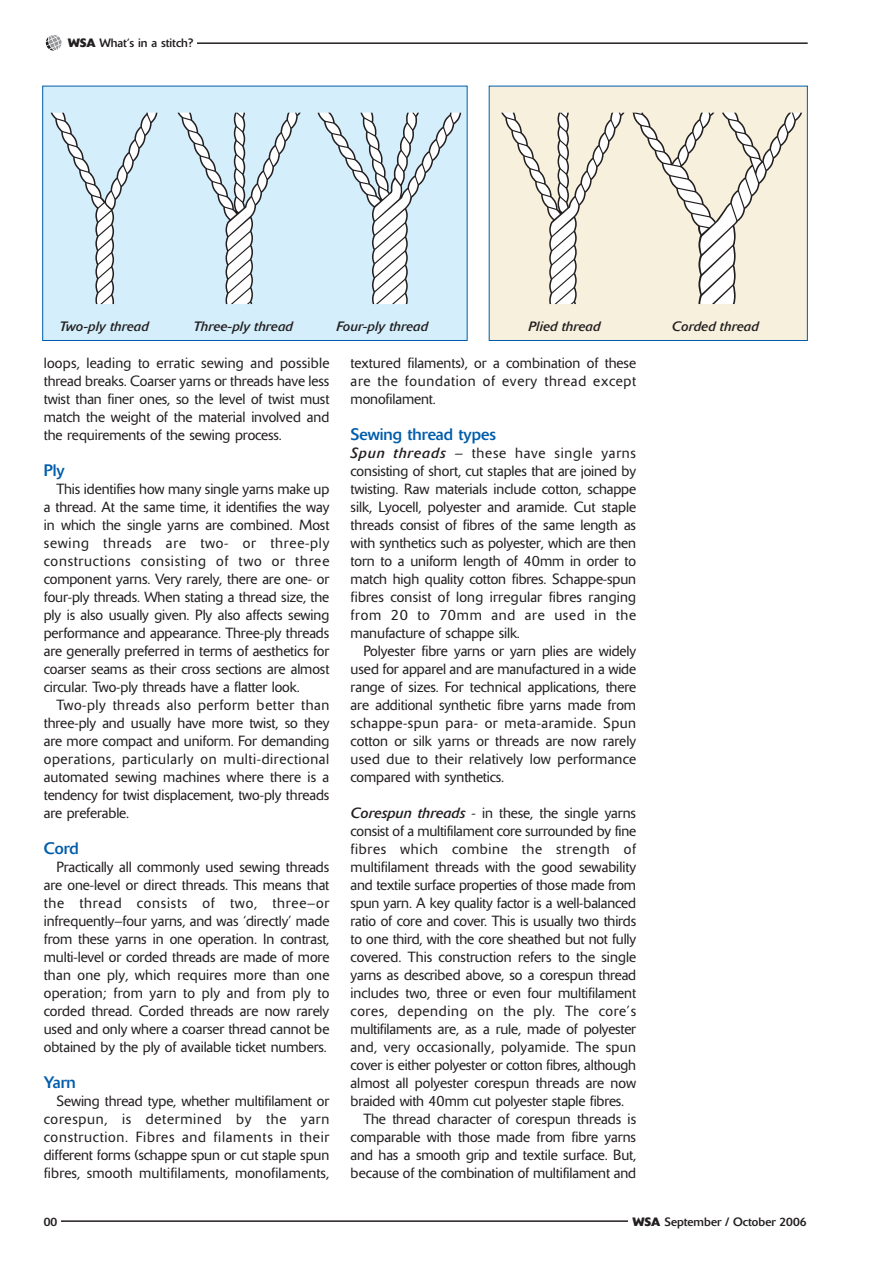
<style>
.page{position:relative;width:893px;height:1263px;background:#fff}
.page>*{position:absolute;margin:0;border:0;box-sizing:border-box;transform-origin:0 0}
.t1{font:16.5px "Delta";color:#015dab}
.t2{font:300 14.7px/18px "Delta";letter-spacing:-.005em;color:#231f20;text-align:justify}
.t3{font:300 14.7px "Delta";letter-spacing:.045em;color:#231f20}
.t4{font:300 14.7px "Delta";letter-spacing:.025em;color:#231f20}
.t5{font:italic 13.5px "Delta";color:#231f20}
.t6{font:12px "Delta";color:#231f20}
.s1{font-weight:700}
.s2{font-weight:400;font-style:italic}
</style>
<div class="page">
<hr style="left:42px;top:1220px;width:766px;height:2px;background:#231f20">
<hr style="left:85px;top:42px;width:723px;height:2px;background:#231f20">
<div style="left:42px;top:1215px;width:19px;height:16px;background:#fff"></div>
<div style="left:629px;top:1215px;width:179px;height:16px;background:#fff"></div>
<div style="left:66px;top:37px;width:131px;height:15px;background:#fff"></div>
<svg style="left:46px;top:35px;width:16px;height:16px"></svg>
<div style="left:43px;top:86px;width:424px;height:254px;background:#d4effb"></div>
<svg style="left:51px;top:113px;width:106px;height:191px"></svg>
<svg style="left:318px;top:113px;width:143px;height:191px"></svg>
<svg style="left:177px;top:113px;width:124px;height:191px"></svg>
<div style="left:42px;top:86px;width:426px;height:255px;border:1px solid #015dab"></div>
<div style="left:489px;top:86px;width:318px;height:254px;background:#f6f0dd"></div>
<svg style="left:632px;top:113px;width:170px;height:191px"></svg>
<svg style="left:501px;top:113px;width:123px;height:191px"></svg>
<div style="left:489px;top:86px;width:319px;height:255px;border:1px solid #015dab"></div>
<p class="t6" style="left:68px;top:38px;width:127px"><span class="s1">WSA</span> What’s in a stitch?</p>
<p class="t5" style="left:60px;top:321px;width:91px">Two-ply thread</p>
<p class="t5" style="left:194px;top:321px;width:101px">Three-ply thread</p>
<p class="t5" style="left:336px;top:321px;width:94px">Four-ply thread</p>
<p class="t5" style="left:528px;top:321px;width:74px">Plied thread</p>
<p class="t5" style="left:672px;top:321px;width:89px">Corded thread</p>
<p class="t2" style="left:44px;top:355px;width:287px">loops, leading to erratic sewing and possible thread breaks. Coarser yarns or threads have less twist than finer ones, so the level of twist must match the weight of the material involved and the requirements of the sewing process.</p>
<p class="t1" style="left:44px;top:464px;width:22px">Ply</p>
<p class="t2" style="left:44px;top:481px;width:287px;text-indent:13px">This identifies how many single yarns make up a thread. At the same time, it identifies the way in which the single yarns are combined. Most sewing threads are two- or three-ply constructions consisting of two or three component yarns. Very rarely, there are one- or four-ply threads. When stating a thread size, the ply is also usually given. Ply also affects sewing performance and appearance. Three-ply threads are generally preferred in terms of aesthetics for coarser seams as their cross sections are almost circular. Two-ply threads have a flatter look.</p>
<p class="t2" style="left:44px;top:697px;width:287px;text-indent:13px">Two-ply threads also perform better than three-ply and usually have more twist, so they are more compact and uniform. For demanding operations, particularly on multi-directional automated sewing machines where there is a tendency for twist displacement, two-ply threads are preferable.</p>
<p class="t1" style="left:44px;top:842px;width:37px">Cord</p>
<p class="t2" style="left:44px;top:859px;width:287px;text-indent:13px">Practically all commonly used sewing threads are one-level or direct threads. This means that the thread consists of two, three–or infrequently–four yarns, and was ‘directly’ made from these yarns in one operation. In contrast, multi-level or corded threads are made of more than one ply, which requires more than one operation; from yarn to ply and from ply to corded thread. Corded threads are now rarely used and only where a coarser thread cannot be obtained by the ply of available ticket numbers.</p>
<p class="t1" style="left:44px;top:1076px;width:33px">Yarn</p>
<p class="t2" style="left:44px;top:1093px;width:287px;text-indent:13px">Sewing thread type, whether multifilament or corespun, is determined by the yarn construction. Fibres and filaments in their different forms (schappe spun or cut staple spun fibres, smooth multifilaments, monofilaments,</p>
<p class="t2" style="left:351px;top:355px;width:287px">textured filaments), or a combination of these are the foundation of every thread except monofilament.</p>
<p class="t1" style="left:351px;top:428px;width:147px">Sewing thread types</p>
<p class="t2" style="left:351px;top:445px;width:287px"><span class="s2">Spun threads</span> – these have single yarns consisting of short, cut staples that are joined by twisting. Raw materials include cotton, schappe silk, Lyocell, polyester and aramide. Cut staple threads consist of fibres of the same length as with synthetics such as polyester, which are then torn to a uniform length of 40mm in order to match high quality cotton fibres. Schappe-spun fibres consist of long irregular fibres ranging from 20 to 70mm and are used in the manufacture of schappe silk.</p>
<p class="t2" style="left:351px;top:643px;width:287px;text-indent:13px">Polyester fibre yarns or yarn plies are widely used for apparel and are manufactured in a wide range of sizes. For technical applications, there are additional synthetic fibre yarns made from schappe-spun para- or meta-aramide. Spun cotton or silk yarns or threads are now rarely used due to their relatively low performance compared with synthetics.</p>
<p class="t2" style="left:351px;top:805px;width:287px"><span class="s2">Corespun threads</span> - in these, the single yarns</p>
<p class="t2" style="left:351px;top:823px;width:287px">consist of a multifilament core surrounded by fine</p>
<p class="t3" style="left:351px;top:843px;width:287px">fibres which combine the strength of</p>
<p class="t2" style="left:351px;top:859px;width:287px">multifilament threads with the good sewability</p>
<p class="t2" style="left:351px;top:877px;width:287px">and textile surface properties of those made from</p>
<p class="t2" style="left:351px;top:895px;width:287px">spun yarn. A key quality factor is a well-balanced</p>
<p class="t2" style="left:351px;top:913px;width:287px">ratio of core and cover. This is usually two thirds</p>
<p class="t2" style="left:351px;top:931px;width:287px">to one third, with the core sheathed but not fully</p>
<p class="t2" style="left:351px;top:949px;width:287px">covered. This construction refers to the single</p>
<p class="t2" style="left:351px;top:967px;width:287px">yarns as described above, so a corespun thread</p>
<p class="t2" style="left:351px;top:985px;width:287px">includes two, three or even four multifilament</p>
<p class="t3" style="left:351px;top:1005px;width:287px">cores, depending on the ply. The core’s</p>
<p class="t2" style="left:351px;top:1021px;width:287px">multifilaments are, as a rule, made of polyester</p>
<p class="t4" style="left:351px;top:1041px;width:287px">and, very occasionally, polyamide. The spun</p>
<p class="t2" style="left:351px;top:1057px;width:287px">cover is either polyester or cotton fibres, although</p>
<p class="t2" style="left:351px;top:1075px;width:287px">almost all polyester corespun threads are now</p>
<p class="t2" style="left:351px;top:1093px;width:275px">braided with 40mm cut polyester staple fibres.</p>
<p class="t2" style="left:363px;top:1111px;width:274px">The thread character of corespun threads is</p>
<p class="t2" style="left:351px;top:1129px;width:287px">comparable with those made from fibre yarns</p>
<p class="t2" style="left:351px;top:1147px;width:287px">and has a smooth grip and textile surface. But,</p>
<p class="t2" style="left:351px;top:1165px;width:287px">because of the combination of multifilament and</p>
<p class="t6" style="left:44px;top:1217px;width:15px">00</p>
<p class="t6" style="left:633px;top:1217px;width:175px"><span class="s1">WSA</span> September / October 2006</p>
</div>
